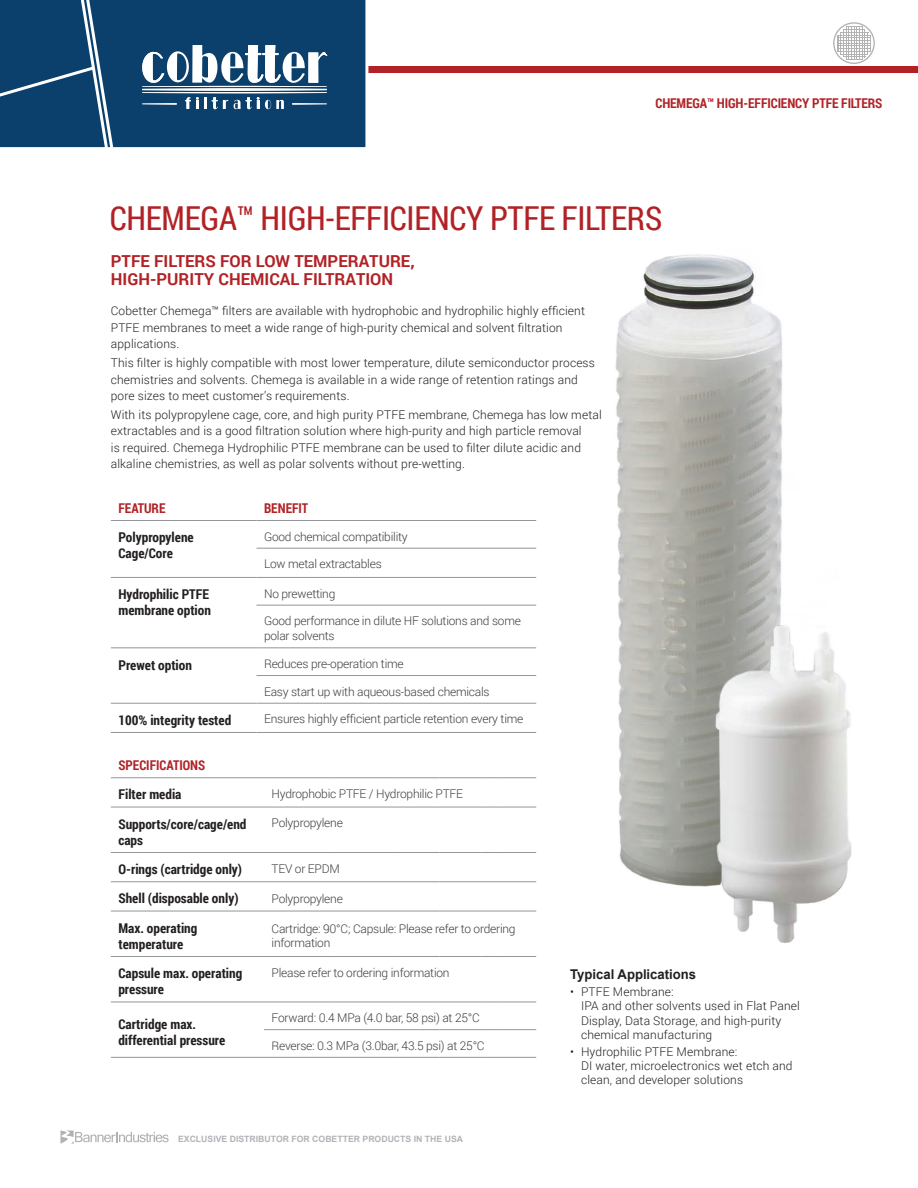
<style>
.page{position:relative;width:918px;height:1188px;background:#fff}
.page>*{position:absolute;margin:0;border:0;box-sizing:border-box;transform-origin:0 0}
.t1{font:33px "Roboto Condensed";letter-spacing:-.01em;color:#b12226}
.t2{font:700 16.5px/18px "Roboto";color:#b12226}
.t3{font:700 13.5px/16.2px "Roboto Condensed";color:#231f20}
.t4{font:700 13.5px "Roboto Condensed";letter-spacing:-.01em;color:#b12226}
.t5{font:700 13.5px "Arial";color:#231f20}
.t6{font:300 12px/16.5px "Roboto";letter-spacing:.01em;color:#231f20}
.t7{font:300 12px/15px "Roboto";letter-spacing:-.02em;color:#3e3e3f}
.t8{font:700 8.7px "Arial";color:#b2b3b7}
</style>
<div class="page">
<img style="left:615px;top:254px;width:237px;height:689px">
<svg style="left:833px;top:22px;width:42px;height:42px"></svg>
<hr style="left:111px;top:520px;width:145px;height:1px;background:#939598">
<hr style="left:256px;top:520px;width:280px;height:1px;background:#939598">
<hr style="left:256px;top:548px;width:280px;height:1px;background:#939598">
<hr style="left:111px;top:577px;width:145px;height:1px;background:#939598">
<hr style="left:256px;top:577px;width:280px;height:1px;background:#939598">
<hr style="left:256px;top:605px;width:280px;height:1px;background:#939598">
<hr style="left:111px;top:647px;width:145px;height:1px;background:#939598">
<hr style="left:256px;top:647px;width:280px;height:1px;background:#939598">
<hr style="left:256px;top:675px;width:280px;height:1px;background:#939598">
<hr style="left:111px;top:703px;width:145px;height:1px;background:#939598">
<hr style="left:256px;top:703px;width:280px;height:1px;background:#939598">
<hr style="left:111px;top:732px;width:145px;height:1px;background:#939598">
<hr style="left:256px;top:732px;width:280px;height:1px;background:#939598">
<div style="left:330px;top:66px;width:588px;height:7px;background:#b12226"></div>
<div style="left:119px;top:0;width:249px;height:148px;background:#0b406d"></div>
<svg style="left:0;top:0;width:119px;height:148px;background:#1c4d77"></svg>
<svg style="left:142px;top:45px;width:186px;height:65px"></svg>
<svg style="left:60px;top:1131px;width:109px;height:13px"></svg>
<hr style="left:111px;top:1002px;width:153px;height:1px;background:#939598">
<hr style="left:264px;top:1002px;width:67px;height:1px;background:#939598">
<hr style="left:331px;top:1002px;width:67px;height:1px;background:#939598">
<hr style="left:398px;top:1002px;width:42px;height:1px;background:#939598">
<hr style="left:440px;top:1002px;width:41px;height:1px;background:#939598">
<svg style="left:481px;top:1002px;width:21px;height:1px"></svg>
<hr style="left:502px;top:1002px;width:34px;height:1px;background:#939598">
<hr style="left:264px;top:1029px;width:67px;height:1px;background:#939598">
<hr style="left:331px;top:1029px;width:67px;height:1px;background:#939598">
<hr style="left:398px;top:1029px;width:42px;height:1px;background:#939598">
<hr style="left:440px;top:1029px;width:41px;height:1px;background:#939598">
<svg style="left:481px;top:1029px;width:21px;height:1px"></svg>
<hr style="left:502px;top:1029px;width:34px;height:1px;background:#939598">
<hr style="left:111px;top:1057px;width:153px;height:1px;background:#939598">
<hr style="left:264px;top:1057px;width:67px;height:1px;background:#939598">
<hr style="left:331px;top:1057px;width:67px;height:1px;background:#939598">
<hr style="left:398px;top:1057px;width:42px;height:1px;background:#939598">
<hr style="left:440px;top:1057px;width:41px;height:1px;background:#939598">
<svg style="left:481px;top:1057px;width:21px;height:1px"></svg>
<hr style="left:502px;top:1057px;width:34px;height:1px;background:#939598">
<hr style="left:111px;top:777px;width:153px;height:1px;background:#939598">
<hr style="left:264px;top:777px;width:67px;height:1px;background:#939598">
<hr style="left:331px;top:777px;width:67px;height:1px;background:#939598">
<hr style="left:398px;top:777px;width:42px;height:1px;background:#939598">
<hr style="left:440px;top:777px;width:41px;height:1px;background:#939598">
<svg style="left:481px;top:777px;width:21px;height:1px"></svg>
<hr style="left:502px;top:777px;width:34px;height:1px;background:#939598">
<hr style="left:111px;top:807px;width:153px;height:1px;background:#939598">
<hr style="left:264px;top:807px;width:67px;height:1px;background:#939598">
<hr style="left:331px;top:807px;width:67px;height:1px;background:#939598">
<hr style="left:398px;top:807px;width:42px;height:1px;background:#939598">
<hr style="left:440px;top:807px;width:41px;height:1px;background:#939598">
<svg style="left:481px;top:807px;width:21px;height:1px"></svg>
<hr style="left:502px;top:807px;width:34px;height:1px;background:#939598">
<hr style="left:111px;top:852px;width:153px;height:1px;background:#939598">
<hr style="left:264px;top:852px;width:67px;height:1px;background:#939598">
<hr style="left:331px;top:852px;width:67px;height:1px;background:#939598">
<hr style="left:398px;top:852px;width:42px;height:1px;background:#939598">
<hr style="left:440px;top:852px;width:41px;height:1px;background:#939598">
<svg style="left:481px;top:852px;width:21px;height:1px"></svg>
<hr style="left:502px;top:852px;width:34px;height:1px;background:#939598">
<hr style="left:111px;top:881px;width:153px;height:1px;background:#939598">
<hr style="left:264px;top:881px;width:67px;height:1px;background:#939598">
<hr style="left:331px;top:881px;width:67px;height:1px;background:#939598">
<hr style="left:398px;top:881px;width:42px;height:1px;background:#939598">
<hr style="left:440px;top:881px;width:41px;height:1px;background:#939598">
<svg style="left:481px;top:881px;width:21px;height:1px"></svg>
<hr style="left:502px;top:881px;width:34px;height:1px;background:#939598">
<hr style="left:111px;top:911px;width:153px;height:1px;background:#939598">
<hr style="left:264px;top:911px;width:67px;height:1px;background:#939598">
<hr style="left:331px;top:911px;width:67px;height:1px;background:#939598">
<hr style="left:398px;top:911px;width:42px;height:1px;background:#939598">
<hr style="left:440px;top:911px;width:41px;height:1px;background:#939598">
<svg style="left:481px;top:911px;width:21px;height:1px"></svg>
<hr style="left:502px;top:911px;width:34px;height:1px;background:#939598">
<hr style="left:111px;top:956px;width:153px;height:1px;background:#939598">
<hr style="left:264px;top:956px;width:67px;height:1px;background:#939598">
<hr style="left:331px;top:956px;width:67px;height:1px;background:#939598">
<hr style="left:398px;top:956px;width:42px;height:1px;background:#939598">
<hr style="left:440px;top:956px;width:41px;height:1px;background:#939598">
<svg style="left:481px;top:956px;width:21px;height:1px"></svg>
<hr style="left:502px;top:956px;width:34px;height:1px;background:#939598">
<p class="t4" style="left:655px;top:93px;width:229px">CHEMEGA™ HIGH-EFFICIENCY PTFE FILTERS</p>
<h1 class="t1" style="left:110px;top:196px;width:554px">CHEMEGA™ HIGH-EFFICIENCY PTFE FILTERS</h1>
<h2 class="t2" style="left:111px;top:252px;width:305px">PTFE FILTERS FOR LOW TEMPERATURE,<br>HIGH-PURITY CHEMICAL FILTRATION</h2>
<p class="t6" style="left:111px;top:302px;width:476px">Cobetter Chemega™ filters are available with hydrophobic and hydrophilic highly efficient<br>PTFE membranes to meet a wide range of high-purity chemical and solvent filtration applications.</p>
<p class="t6" style="left:111px;top:354px;width:486px">This filter is highly compatible with most lower temperature, dilute semiconductor process chemistries and solvents. Chemega is available in a wide range of retention ratings and pore sizes to meet customer’s requirements.</p>
<p class="t6" style="left:111px;top:406px;width:492px">With its polypropylene cage, core, and high purity PTFE membrane, Chemega has low metal extractables and is a good filtration solution where high-purity and high particle removal<br>is required. Chemega Hydrophilic PTFE membrane can be used to filter dilute acidic and alkaline chemistries, as well as polar solvents without pre-wetting.</p>
<p class="t4" style="left:118px;top:499px;width:49px">FEATURE</p>
<p class="t4" style="left:264px;top:499px;width:46px">BENEFIT</p>
<p class="t3" style="left:118px;top:529px;width:77px">Polypropylene<br>Cage/Core</p>
<p class="t7" style="left:264px;top:528px;width:145px">Good chemical compatibility</p>
<p class="t7" style="left:264px;top:556px;width:119px">Low metal extractables</p>
<p class="t3" style="left:118px;top:586px;width:94px">Hydrophilic PTFE membrane option</p>
<p class="t7" style="left:264px;top:585px;width:73px">No prewetting</p>
<p class="t7" style="left:264px;top:613px;width:258px">Good performance in dilute HF solutions and some polar solvents</p>
<p class="t3" style="left:118px;top:656px;width:75px">Prewet option</p>
<p class="t7" style="left:264px;top:656px;width:141px">Reduces pre-operation time</p>
<p class="t7" style="left:264px;top:684px;width:227px">Easy start up with aqueous-based chemicals</p>
<p class="t3" style="left:118px;top:712px;width:114px">100% integrity tested</p>
<p class="t7" style="left:264px;top:711px;width:261px">Ensures highly efficient particle retention every time</p>
<p class="t4" style="left:118px;top:756px;width:88px">SPECIFICATIONS</p>
<p class="t3" style="left:118px;top:786px;width:65px">Filter media</p>
<p class="t7" style="left:272px;top:786px;width:193px">Hydrophobic PTFE / Hydrophilic PTFE</p>
<p class="t3" style="left:118px;top:815px;width:130px">Supports/core/cage/end caps</p>
<p class="t7" style="left:272px;top:815px;width:73px">Polypropylene</p>
<p class="t3" style="left:118px;top:861px;width:125px">O-rings (cartridge only)</p>
<p class="t7" style="left:272px;top:861px;width:70px">TEV or EPDM</p>
<p class="t3" style="left:118px;top:890px;width:122px">Shell (disposable only)</p>
<p class="t7" style="left:272px;top:891px;width:73px">Polypropylene</p>
<p class="t3" style="left:118px;top:919px;width:81px">Max. operating temperature</p>
<p class="t7" style="left:272px;top:921px;width:246px;line-height:14.4px">Cartridge: 90°C; Capsule: Please refer to ordering information</p>
<p class="t3" style="left:118px;top:965px;width:125px">Capsule max. operating pressure</p>
<p class="t7" style="left:272px;top:964px;width:180px">Please refer to ordering information</p>
<p class="t3" style="left:118px;top:1015px;width:108px">Cartridge max. differential pressure</p>
<p class="t7" style="left:272px;top:1010px;width:210px">Forward: 0.4 MPa (4.0 bar, 58 psi) at 25°C</p>
<p class="t7" style="left:272px;top:1038px;width:215px">Reverse: 0.3 MPa (3.0bar, 43.5 psi) at 25°C</p>
<p class="t8" style="left:178px;top:1133px;width:287px">EXCLUSIVE DISTRIBUTOR FOR COBETTER PRODUCTS IN THE USA</p>
<p class="t5" style="left:570px;top:965px;width:127px">Typical Applications</p>
<p class="t6" style="left:581px;top:984px;width:220px;line-height:14.4px;text-indent:-11px">• PTFE Membrane:<br>IPA and other solvents used in Flat Panel<br>Display, Data Storage, and high-purity chemical manufacturing</p>
<p class="t6" style="left:581px;top:1044px;width:213px;line-height:14.4px;text-indent:-11px">• Hydrophilic PTFE Membrane:<br>DI water, microelectronics wet etch and clean, and developer solutions</p>
</div>
